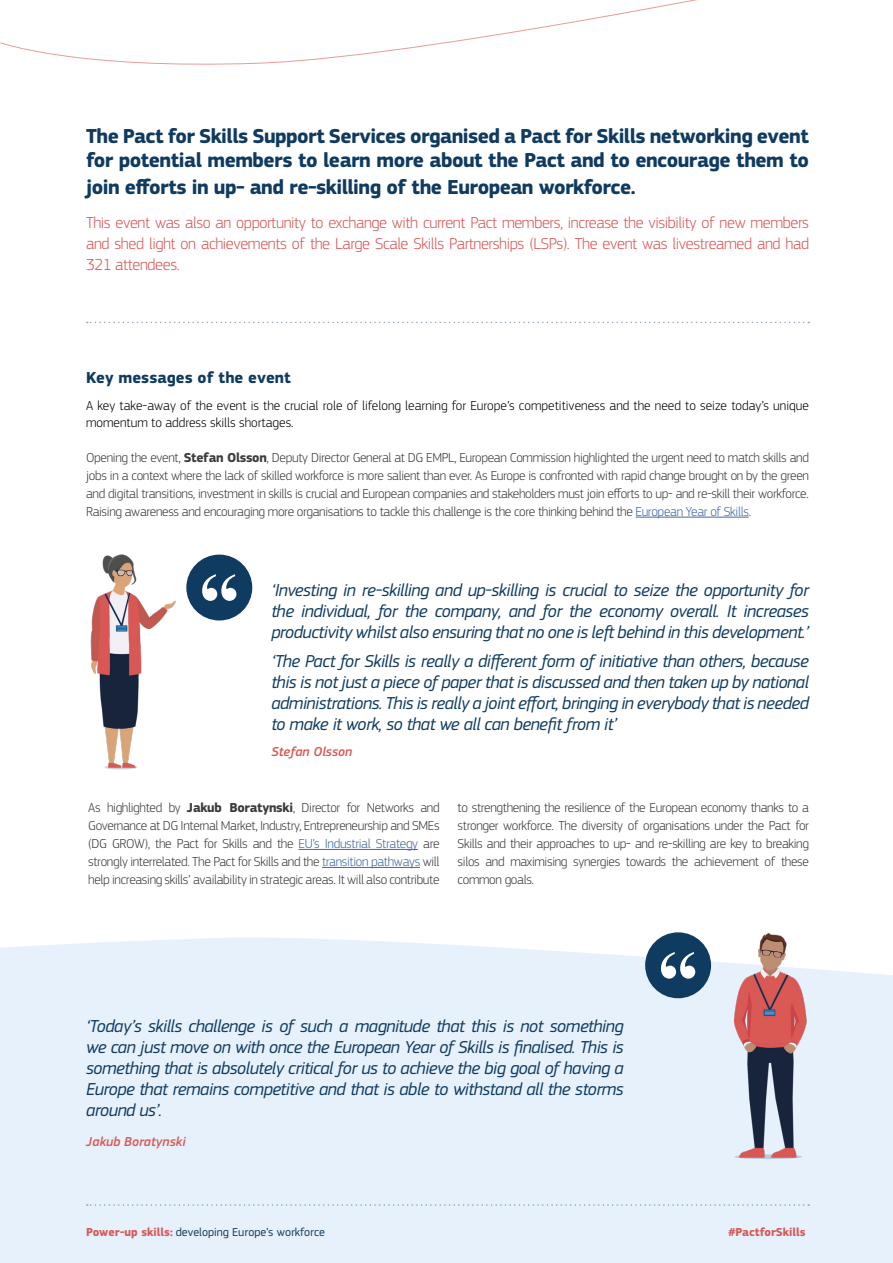
<style>
.page{position:relative;width:893px;height:1263px;background:#fff}
.page>*{position:absolute;margin:0;border:0;box-sizing:border-box;transform-origin:0 0}
.Large_Quote{font:700 21px/24px "EC Square Sans Pro";letter-spacing:-.025em;color:#103b60}
.Large_Quote-2{font:italic 18px/21px "EC Square Sans Pro";letter-spacing:-.025em;color:#103b60;text-align:justify}
.PFS_Body_Copy{font:italic 18px/21px "EC Square Sans Pro";letter-spacing:-.025em;color:#103b60;text-align:justify}
.Large_Quote-3{font:300 16.5px/21px "EC Square Sans Pro";letter-spacing:-.025em;color:#d95757;text-align:justify}
.Body_Title{font:700 16.5px "EC Square Sans Pro";color:#103b60}
.PFS_Body_Copy-2{font:300 13.5px/18px "EC Square Sans Pro";letter-spacing:-.025em;color:#3c3c3b;text-align:justify}
.t1{font:300 13.5px/17.2px "EC Square Sans Pro";color:#000}
.PFS_Body_Copy-3{font:italic 500 13.5px "EC Square Sans Pro";color:#d95955}
.PFS_Top_Folio{font:12px "EC Square Sans Pro";color:#103b60}
.PFS_Top_Folio-2{font:700 12px "EC Square Sans Pro";color:#d95757}
.s1{font-weight:700}
.s2{color:#3f68a5}
.s3{font-weight:700;color:#d95757}
</style>
<div class="page">
<div style="left:0;top:937px;width:893px;height:326px;background:#e6f1fc"></div>
<img style="left:90px;top:554px;width:86px;height:216px">
<svg style="left:87px;top:1204px;width:722px;height:2px"></svg>
<svg style="left:87px;top:322px;width:722px;height:1px"></svg>
<hr style="left:636px;top:517px;width:113px;height:1px;background:#3f68a5">
<hr style="left:299px;top:849px;width:119px;height:1px;background:#3f68a5">
<hr style="left:322px;top:867px;width:98px;height:1px;background:#3f68a5">
<div style="left:645px;top:932px;width:66px;height:66px;background:#103b60;border-radius:50%"></div>
<svg style="left:661px;top:952px;width:34px;height:27px"></svg>
<svg style="left:0;top:0;width:697px;height:65px"></svg>
<div style="left:186px;top:555px;width:66px;height:65px;background:#103b60;border-radius:50%"></div>
<svg style="left:202px;top:574px;width:34px;height:27px"></svg>
<img style="left:695px;top:933px;width:142px;height:241px">
<p class="Large_Quote" style="left:86px;top:125px;width:724px">The Pact for Skills Support Services organised a Pact for Skills networking event for potential members to learn more about the Pact and to encourage them to</p>
<p class="Large_Quote" style="left:86px;top:176px;width:551px">join efforts in up- and re-skilling of the European workforce.</p>
<p class="Large_Quote-3" style="left:86px;top:212px;width:724px">This event was also an opportunity to exchange with current Pact members, increase the visibility of new members and shed light on achievements of the Large Scale Skills Partnerships (LSPs). The event was livestreamed and had 321 attendees.</p>
<p class="Body_Title" style="left:86px;top:368px;width:206px">Key messages of the event</p>
<p class="t1" style="left:86px;top:396px;width:724px">A key take-away of the event is the crucial role of lifelong learning for Europe’s competitiveness and the need to seize today’s unique momentum to address skills shortages.</p>
<p class="PFS_Body_Copy-2" style="left:86px;top:448px;width:724px">Opening the event, <span class="s1">Stefan Olsson</span>, Deputy Director General at DG EMPL, European Commission highlighted the urgent need to match skills and jobs in a context where the lack of skilled workforce is more salient than ever. As Europe is confronted with rapid change brought on by the green and digital transitions, investment in skills is crucial and European companies and stakeholders must join efforts to up- and re-skill their workforce.<br>Raising awareness and encouraging more organisations to tackle this challenge is the core thinking behind the <span class="s2">European Year of Skills</span>.</p>
<p class="PFS_Body_Copy" style="left:271px;top:579px;width:539px">‘Investing in re-skilling and up-skilling is crucial to seize the opportunity for the individual, for the company, and for the economy overall. It increases productivity whilst also ensuring that no one is left behind in this development.’</p>
<p class="Large_Quote-2" style="left:271px;top:651px;width:539px">‘The Pact for Skills is really a different form of initiative than others, because this is not just a piece of paper that is discussed and then taken up by national administrations. This is really a joint effort, bringing in everybody that is needed to make it work, so that we all can benefit from it’</p>
<p class="PFS_Body_Copy-3" style="left:271px;top:744px;width:83px">Stefan Olsson</p>
<p class="PFS_Body_Copy-2" style="left:88px;top:798px;width:353px">As highlighted by <span class="s1">Jakub Boratynski</span>, Director for Networks and Governance at DG Internal Market, Industry, Entrepreneurship and SMEs (DG GROW), the Pact for Skills and the <span class="s2">EU’s Industrial Strategy</span> are strongly interrelated. The Pact for Skills and the <span class="s2">transition pathways</span> will help increasing skills’ availability in strategic areas. It will also contribute</p>
<p class="PFS_Body_Copy-2" style="left:458px;top:798px;width:353px">to strengthening the resilience of the European economy thanks to a stronger workforce. The diversity of organisations under the Pact for Skills and their approaches to up- and re-skilling are key to breaking silos and maximising synergies towards the achievement of these common goals.</p>
<p class="Large_Quote-2" style="left:86px;top:1015px;width:539px">‘Today’s skills challenge is of such a magnitude that this is not something we can just move on with once the European Year of Skills is finalised. This is something that is absolutely critical for us to achieve the big goal of having a Europe that remains competitive and that is able to withstand all the storms around us’.</p>
<p class="PFS_Body_Copy-3" style="left:86px;top:1133px;width:101px">Jakub Boratynski</p>
<p class="PFS_Top_Folio" style="left:86px;top:1225px;width:241px"><span class="s3">Power-up skills:</span> developing Europe’s workforce</p>
<p class="PFS_Top_Folio-2" style="left:728px;top:1225px;width:79px">#PactforSkills</p>
</div>
